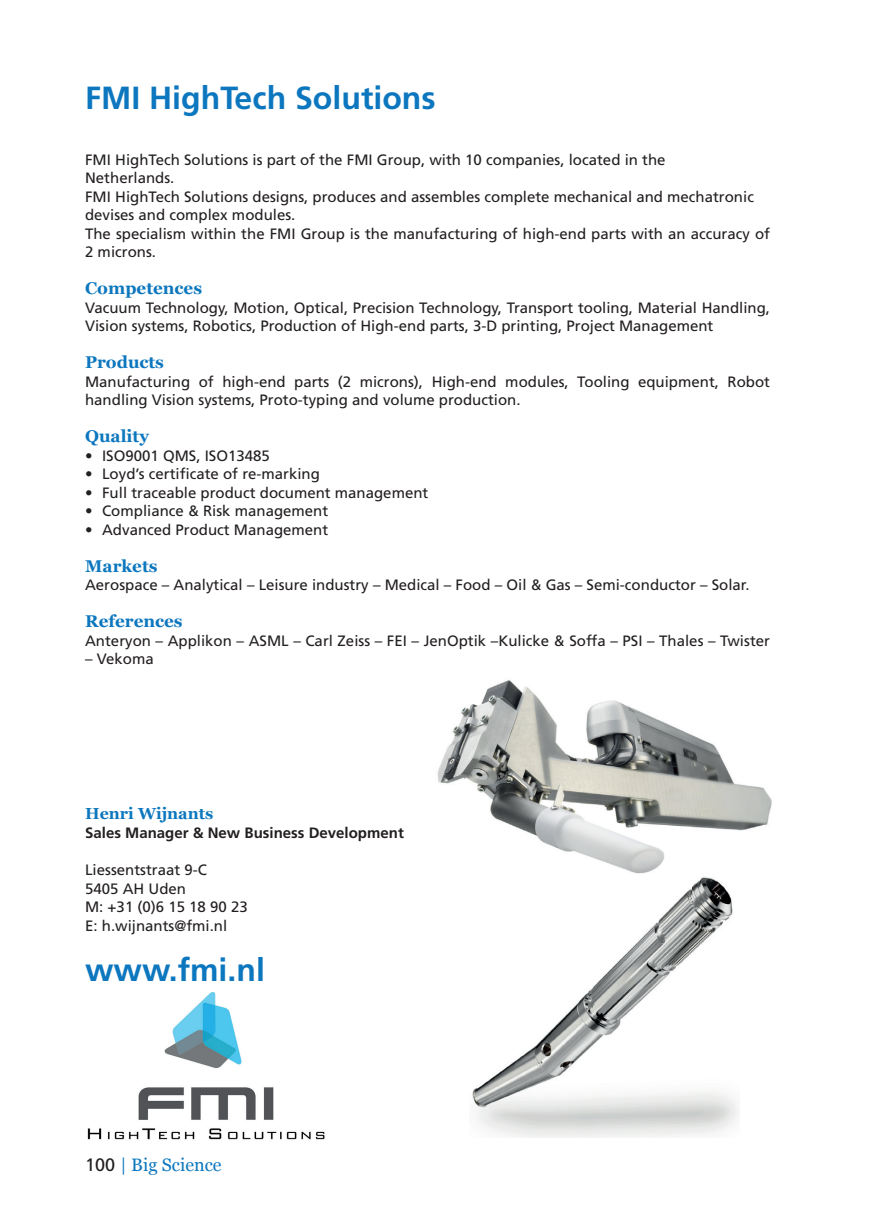
<style>
.page{position:relative;width:874px;height:1225px;background:#fff}
.page>*{position:absolute;margin:0;border:0;box-sizing:border-box;transform-origin:0 0}
.t1{font:700 32px "Frutiger LT Std";color:#0c77be}
.t2{font:18px "Georgia";color:#0c77be}
.t3{font:700 17px "Georgia";color:#0c77be}
.t4{font:700 16px "Georgia";color:#0c77be}
.t5{font:15px/18.4px "Frutiger LT Std";color:#231f20}
.t6{font:700 15px "Frutiger LT Std";color:#231f20}
.s1{font-family:"Frutiger LT Std";color:#231f20}
</style>
<div class="page">
<img style="left:87px;top:992px;width:238px;height:148px">
<img style="left:437px;top:680px;width:335px;height:194px">
<img style="left:472px;top:877px;width:267px;height:260px">
<h1 class="t1" style="left:85px;top:79px;width:352px">FMI HighTech Solutions</h1>
<p class="t5" style="left:85px;top:150px;width:686px">FMI HighTech Solutions is part of the FMI Group, with 10 companies, located in the<br>Netherlands.<br>FMI HighTech Solutions designs, produces and assembles complete mechanical and mechatronic devises and complex modules.<br>The specialism within the FMI Group is the manufacturing of high-end parts with an accuracy of 2 microns.</p>
<p class="t3" style="left:85px;top:277px;width:118px">Competences</p>
<p class="t5" style="left:85px;top:298px;width:686px">Vacuum Technology, Motion, Optical, Precision Technology, Transport tooling, Material Handling,<br>Vision systems, Robotics, Production of High-end parts, 3-D printing, Project Management</p>
<p class="t3" style="left:85px;top:351px;width:80px">Products</p>
<p class="t5" style="left:85px;top:372px;width:686px">Manufacturing of high-end parts (2 microns), High-end modules, Tooling equipment, Robot handling Vision systems, Proto-typing and volume production.</p>
<p class="t3" style="left:85px;top:425px;width:65px">Quality</p>
<p class="t5" style="left:85px;top:446px;width:186px">• ISO9001 QMS, ISO13485</p>
<p class="t5" style="left:85px;top:465px;width:236px">• Loyd’s certificate of re-marking</p>
<p class="t5" style="left:85px;top:483px;width:344px">• Full traceable product document management</p>
<p class="t5" style="left:85px;top:502px;width:244px">• Compliance &amp; Risk management</p>
<p class="t5" style="left:85px;top:520px;width:244px">• Advanced Product Management</p>
<p class="t3" style="left:85px;top:555px;width:74px">Markets</p>
<p class="t5" style="left:85px;top:576px;width:665px">Aerospace – Analytical – Leisure industry – Medical – Food – Oil &amp; Gas – Semi-conductor – Solar.</p>
<p class="t3" style="left:85px;top:610px;width:99px">References</p>
<p class="t5" style="left:85px;top:631px;width:686px">Anteryon – Applikon – ASML – Carl Zeiss – FEI – JenOptik –Kulicke &amp; Soffa – PSI – Thales – Twister</p>
<p class="t5" style="left:85px;top:650px;width:70px">– Vekoma</p>
<p class="t4" style="left:85px;top:803px;width:130px">Henri Wijnants</p>
<p class="t6" style="left:85px;top:824px;width:320px">Sales Manager &amp; New Business Development</p>
<p class="t5" style="left:85px;top:860px;width:164px">Liessentstraat 9-C<br>5405 AH Uden<br>M: +31 (0)6 15 18 90 23<br>E: h.wijnants@fmi.nl</p>
<h1 class="t1" style="left:85px;top:951px;width:181px">www.fmi.nl</h1>
<p class="t2" style="left:85px;top:1153px;width:138px"><span class="s1">100</span> | Big Science</p>
</div>
